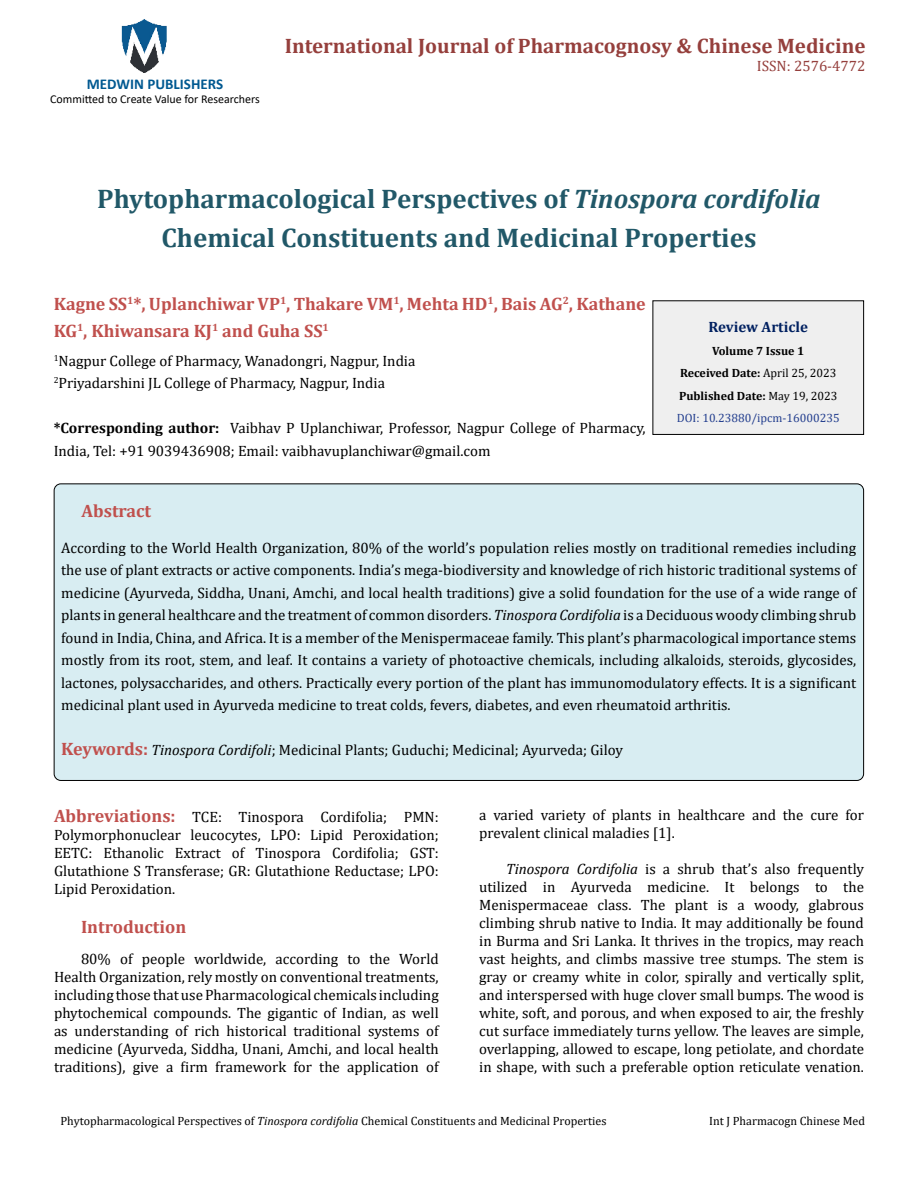
<style>
.page{position:relative;width:918px;height:1188px;background:#fff}
.page>*{position:absolute;margin:0;border:0;box-sizing:border-box;transform-origin:0 0}
.t1{font:700 27px/39px "Cambria";color:#215868;text-align:center}
.t2{font:700 21px "Cambria";color:#953f3c}
.t3{font:700 18px/27px "Cambria";color:#c0504d}
.t4{font:15px/18px "Cambria";color:#000;text-align:justify}
.t5{font:700 15px "Calibri";color:#005991}
.t6{font:15px "Cambria";color:#953f3c}
.t7{font:700 15px "Cambria";color:#002060}
.t8{font:12px "Cambria";color:#000}
.t9{font:700 12px/22.5px "Cambria";color:#000;text-align:center}
.t10{font:12px "Calibri";color:#000}
.s1{font-style:italic}
.s2{font-weight:700}
.s3{font-weight:400}
.s4{font-weight:400;color:#25408f}
.s5{font-weight:700;font-size:18px;color:#c0504d}
</style>
<div class="page">
<img style="left:121px;top:19px;width:46px;height:54px">
<div style="left:653px;top:301px;width:211px;height:133px;background:#efefef"></div>
<div style="left:653px;top:300px;width:211px;height:135px;border:1px solid #000"></div>
<div style="left:54px;top:484px;width:810px;height:296px;background:#d8edf2;border-radius:7px"></div>
<p class="t5" style="left:87px;top:73px;width:138px">MEDWIN PUBLISHERS</p>
<p class="t10" style="left:50px;top:91px;width:211px">Committed to Create Value for Researchers</p>
<h2 class="t2" style="left:285px;top:31px;width:582px">International Journal of Pharmacognosy &amp; Chinese Medicine</h2>
<p class="t6" style="left:757px;top:57px;width:110px">ISSN: 2576-4772</p>
<h1 class="t1" style="left:97px;top:178px;width:725px">Phytopharmacological Perspectives of <span class="s1">Tinospora cordifolia<br></span>Chemical Constituents and Medicinal Properties</h1>
<p class="t3" style="left:54px;top:289px;width:594px">Kagne SS<sup>1</sup>*, Uplanchiwar VP<sup>1</sup>, Thakare VM<sup>1</sup>, Mehta HD<sup>1</sup>, Bais AG<sup>2</sup>, Kathane<br>KG<sup>1</sup>, Khiwansara KJ<sup>1</sup> and Guha SS<sup>1</sup></p>
<p class="t4" style="left:54px;top:349px;width:363px;line-height:22.5px"><sup>1</sup>Nagpur College of Pharmacy, Wanadongri, Nagpur, India<br><sup>2</sup>Priyadarshini JL College of Pharmacy, Nagpur, India</p>
<p class="t4" style="left:54px;top:417px;width:594px;line-height:22.5px"><span class="s2">*Corresponding author:</span> Vaibhav P Uplanchiwar, Professor, Nagpur College of Pharmacy,<br>India, Tel: +91 9039436908; Email: vaibhavuplanchiwar@gmail.com</p>
<p class="t7" style="left:708px;top:317px;width:101px">Review Article</p>
<p class="t9" style="left:677px;top:339px;width:164px">Volume 7 Issue 1<br>Received Date: <span class="s3">April 25, 2023<br></span>Published Date: <span class="s3">May 19, 2023<br></span><span class="s4">DOI: 10.23880/ipcm-16000235</span></p>
<p class="t3" style="left:82px;top:497px;width:71px">Abstract</p>
<p class="t4" style="left:61px;top:536px;width:797px;line-height:22.5px">According to the World Health Organization, 80% of the world’s population relies mostly on traditional remedies including the use of plant extracts or active components. India’s mega-biodiversity and knowledge of rich historic traditional systems of medicine (Ayurveda, Siddha, Unani, Amchi, and local health traditions) give a solid foundation for the use of a wide range of plants in general healthcare and the treatment of common disorders. <span class="s1">Tinospora Cordifolia</span> is a Deciduous woody climbing shrub found in India, China, and Africa. It is a member of the Menispermaceae family. This plant’s pharmacological importance stems mostly from its root, stem, and leaf. It contains a variety of photoactive chemicals, including alkaloids, steroids, glycosides, lactones, polysaccharides, and others. Practically every portion of the plant has immunomodulatory effects. It is a significant medicinal plant used in Ayurveda medicine to treat colds, fevers, diabetes, and even rheumatoid arthritis.</p>
<p class="t4" style="left:61px;top:741px;width:563px"><span class="s5">Keywords:</span> <span class="s1">Tinospora Cordifoli</span>; Medicinal Plants; Guduchi; Medicinal; Ayurveda; Giloy</p>
<p class="t4" style="left:54px;top:808px;width:386px"><span class="s5">Abbreviations:</span> TCE: Tinospora Cordifolia; PMN:<br>Polymorphonuclear leucocytes, LPO: Lipid Peroxidation; EETC: Ethanolic Extract of Tinospora Cordifolia; GST:<br>Glutathione S Transferase; GR: Glutathione Reductase; LPO:<br>Lipid Peroxidation.</p>
<p class="t3" style="left:81px;top:913px;width:107px">Introduction</p>
<p class="t4" style="left:54px;top:950px;width:386px;text-indent:27px">80% of people worldwide, according to the World Health Organization, rely mostly on conventional treatments, including those that use Pharmacological chemicals including phytochemical compounds. The gigantic of Indian, as well as understanding of rich historical traditional systems of medicine (Ayurveda, Siddha, Unani, Amchi, and local health traditions), give a firm framework for the application of</p>
<p class="t4" style="left:479px;top:805px;width:386px">a varied variety of plants in healthcare and the cure for prevalent clinical maladies [1].</p>
<p class="t4" style="left:479px;top:859px;width:386px;text-indent:27px"><span class="s1">Tinospora Cordifolia</span> is a shrub that’s also frequently utilized in Ayurveda medicine. It belongs to the Menispermaceae class. The plant is a woody, glabrous climbing shrub native to India. It may additionally be found in Burma and Sri Lanka. It thrives in the tropics, may reach vast heights, and climbs massive tree stumps. The stem is gray or creamy white in color, spirally and vertically split, and interspersed with huge clover small bumps. The wood is white, soft, and porous, and when exposed to air, the freshly cut surface immediately turns yellow. The leaves are simple, overlapping, allowed to escape, long petiolate, and chordate in shape, with such a preferable option reticulate venation.</p>
<p class="t8" style="left:60px;top:1114px;width:548px">Phytopharmacological Perspectives of <span class="s1">Tinospora cordifolia</span> Chemical Constituents and Medicinal Properties</p>
<p class="t8" style="left:709px;top:1114px;width:157px">Int J Pharmacogn Chinese Med</p>
</div>
